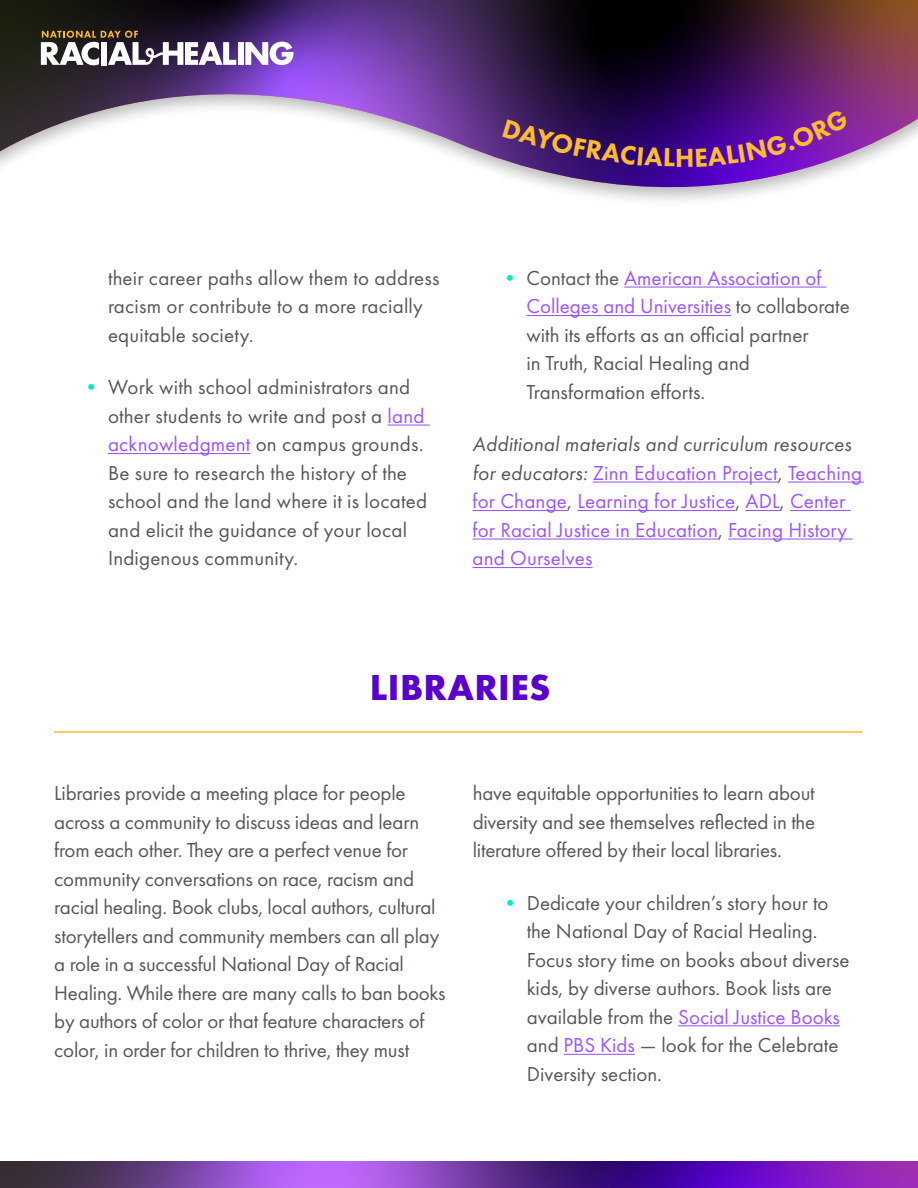
<style>
.page{position:relative;width:918px;height:1188px;background:#fff}
.page>*{position:absolute;margin:0;border:0;box-sizing:border-box;transform-origin:0 0}
.t1{font:700 37.5px "Futura PT";letter-spacing:.01em;color:#5a00cd}
.t2{font:21px/28.5px "Futura PT";color:#565757}
.t3{font:21px/28.5px "Futura PT";letter-spacing:.01em;color:#9c54ff}
.s1{color:#00e9cc}
.s2{color:#9c54ff}
.s3{font-style:italic;color:#565757}
.s4{color:#565757}
</style>
<div class="page">
<img style="left:0;top:0;width:918px;height:201px">
<svg style="left:0;top:1161px;width:918px;height:27px;background:#7030a5"></svg>
<div style="left:238px;top:42px;width:6px;height:23px;background:#fff"></div>
<svg style="left:245px;top:42px;width:49px;height:23px"></svg>
<svg style="left:41px;top:31px;width:195px;height:34px"></svg>
<hr style="left:388px;top:425px;width:42px;height:1px;background:#9c54ff">
<hr style="left:108px;top:453px;width:143px;height:1px;background:#9c54ff">
<hr style="left:624px;top:287px;width:202px;height:1px;background:#9c54ff">
<hr style="left:526px;top:315px;width:205px;height:1px;background:#9c54ff">
<hr style="left:593px;top:482px;width:185px;height:1px;background:#9c54ff">
<hr style="left:788px;top:482px;width:76px;height:1px;background:#9c54ff">
<hr style="left:472px;top:510px;width:95px;height:1px;background:#9c54ff">
<hr style="left:577px;top:510px;width:158px;height:1px;background:#9c54ff">
<hr style="left:745px;top:510px;width:35px;height:1px;background:#9c54ff">
<hr style="left:790px;top:510px;width:61px;height:1px;background:#9c54ff">
<hr style="left:472px;top:539px;width:246px;height:1px;background:#9c54ff">
<hr style="left:728px;top:539px;width:125px;height:1px;background:#9c54ff">
<hr style="left:472px;top:567px;width:121px;height:1px;background:#9c54ff">
<hr style="left:54px;top:731px;width:808px;height:2px;background:#ffbb32">
<hr style="left:678px;top:1025px;width:162px;height:1px;background:#9c54ff">
<hr style="left:564px;top:1054px;width:71px;height:1px;background:#9c54ff">
<svg style="left:502px;top:108px;width:347px;height:59px;background:#491085"></svg>
<p class="t2" style="left:108px;top:264px;width:333px">their career paths allow them to address racism or contribute to a more racially equitable society.</p>
<p class="t2" style="left:108px;top:373px;width:321px;text-indent:-27px"><span class="s1">•</span> Work with school administrators and other students to write and post a <span class="s2">land acknowledgment</span> on campus grounds.<br>Be sure to research the history of the school and the land where it is located and elicit the guidance of your local Indigenous community.</p>
<p class="t2" style="left:527px;top:264px;width:325px;text-indent:-27px"><span class="s1">•</span> Contact the <span class="s2">American Association of Colleges and Universities</span> to collaborate with its efforts as an official partner<br>in Truth, Racial Healing and Transformation efforts.</p>
<p class="t3" style="left:473px;top:430px;width:391px"><span class="s3">Additional materials and curriculum resources for educators:</span> Zinn Education Project<span class="s4">,</span> Teaching for Change<span class="s4">,</span> Learning for Justice<span class="s4">,</span> ADL<span class="s4">,</span> Center for Racial Justice in Education<span class="s4">,</span> Facing History and Ourselves</p>
<h1 class="t1" style="left:370px;top:664px;width:182px">LIBRARIES</h1>
<p class="t2" style="left:54px;top:779px;width:393px">Libraries provide a meeting place for people across a community to discuss ideas and learn from each other. They are a perfect venue for community conversations on race, racism and racial healing. Book clubs, local authors, cultural storytellers and community members can all play a role in a successful National Day of Racial Healing. While there are many calls to ban books by authors of color or that feature characters of color, in order for children to thrive, they must</p>
<p class="t2" style="left:473px;top:779px;width:344px;text-align:justify">have equitable opportunities to learn about diversity and see themselves reflected in the literature offered by their local libraries.</p>
<p class="t2" style="left:527px;top:888px;width:324px;text-indent:-27px"><span class="s1">•</span> Dedicate your children’s story hour to the National Day of Racial Healing.<br>Focus story time on books about diverse kids, by diverse authors. Book lists are available from the <span class="s2">Social Justice Books </span>and <span class="s2">PBS Kids</span> — look for the Celebrate Diversity section.</p>
</div>
